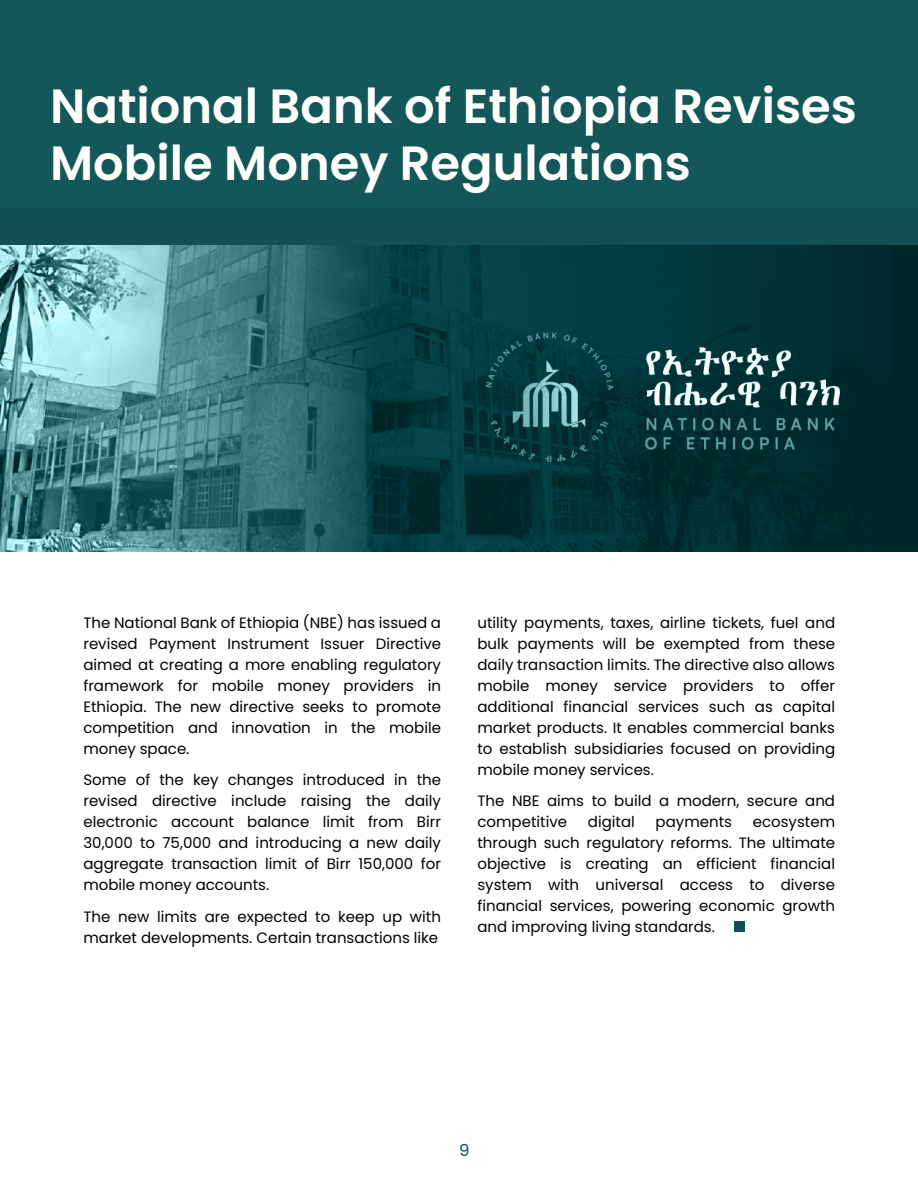
<style>
.page{position:relative;width:918px;height:1188px;background:#fff}
.page>*{position:absolute;margin:0;border:0;box-sizing:border-box;transform-origin:0 0}
.t1{font:600 48px/57.6px "Poppins";color:#fff}
.t2{font:16.5px "Poppins";color:#125054}
.t3{font:15px/21px "Poppins";color:#000;text-align:justify}
</style>
<div class="page">
<div style="left:0;top:0;width:918px;height:246px;background:#145759"></div>
<div style="left:0;top:209px;width:918px;height:37px;background:#125054"></div>
<div style="left:734px;top:921px;width:10px;height:11px;background:#125054"></div>
<img style="left:0;top:246px;width:918px;height:306px">
<h1 class="t1" style="left:50px;top:77px;width:808px">National Bank of Ethiopia Revises<br>Mobile Money Regulations</h1>
<p class="t3" style="left:83px;top:612px;width:359px">The National Bank of Ethiopia (NBE) has issued a revised Payment Instrument Issuer Directive aimed at creating a more enabling regulatory framework for mobile money providers in Ethiopia. The new directive seeks to promote competition and innovation in the mobile money space.</p>
<p class="t3" style="left:83px;top:769px;width:359px">Some of the key changes introduced in the revised directive include raising the daily electronic account balance limit from Birr 30,000 to 75,000 and introducing a new daily aggregate transaction limit of Birr 150,000 for mobile money accounts.</p>
<p class="t3" style="left:83px;top:906px;width:359px">The new limits are expected to keep up with market developments. Certain transactions like</p>
<p class="t3" style="left:477px;top:612px;width:359px">utility payments, taxes, airline tickets, fuel and bulk payments will be exempted from these daily transaction limits. The directive also allows mobile money service providers to offer additional financial services such as capital market products. It enables commercial banks to establish subsidiaries focused on providing mobile money services.</p>
<p class="t3" style="left:477px;top:790px;width:359px">The NBE aims to build a modern, secure and competitive</p>
<p class="t3" style="left:588px;top:811px;width:48px">digital</p>
<p class="t3" style="left:656px;top:811px;width:78px">payments</p>
<p class="t3" style="left:477px;top:811px;width:359px;text-indent:275px">ecosystem through such regulatory reforms. The ultimate objective is creating an efficient financial system with universal access to diverse financial services, powering economic growth and improving living standards.</p>
<p class="t2" style="left:459px;top:1138px;width:12px">9</p>
</div>
